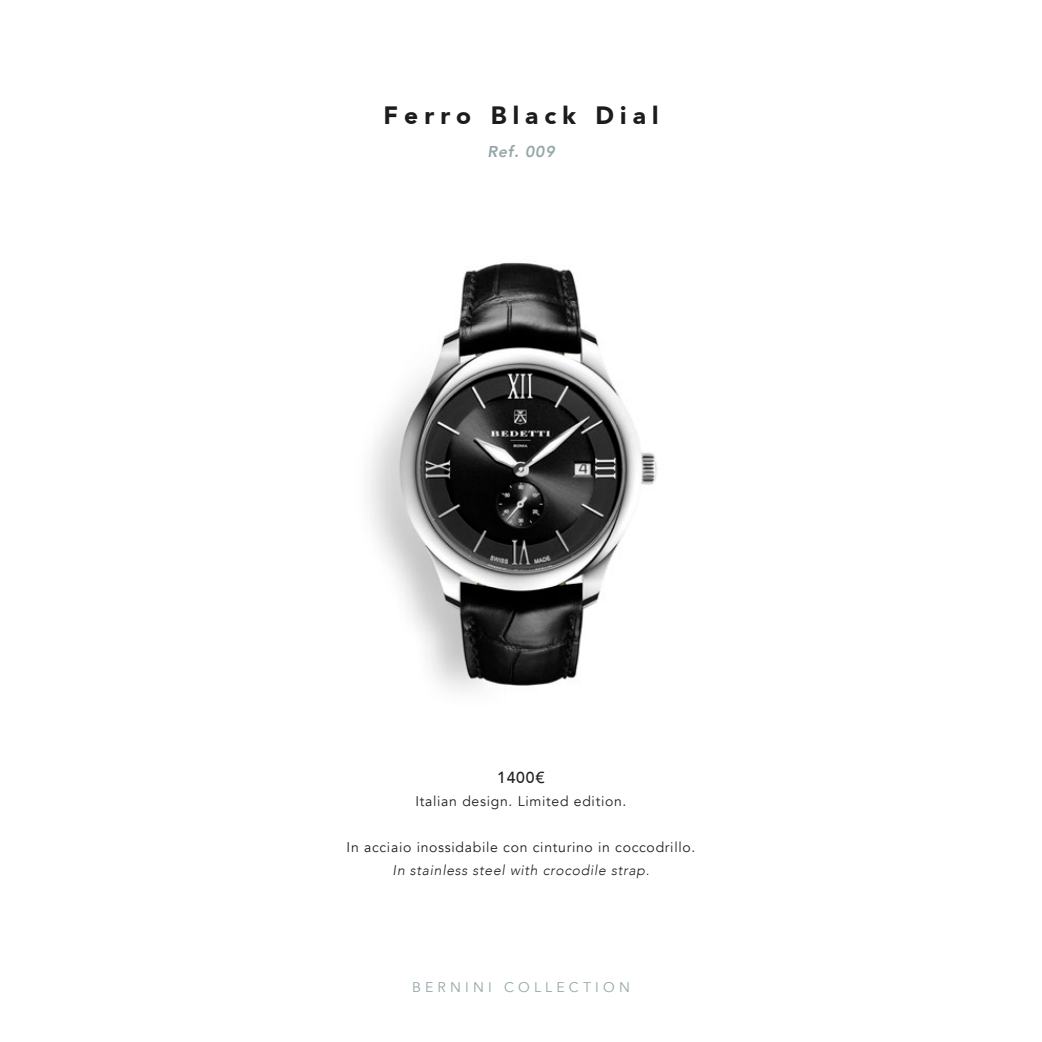
<style>
.page{position:relative;width:1042px;height:1042px;background:#fff}
.page>*{position:absolute;margin:0;border:0;box-sizing:border-box;transform-origin:0 0}
.t1{font:900 24.5px "Avenir";letter-spacing:.25em;color:#1c1c1c}
.t2{font:italic 800 15.75px "Avenir";letter-spacing:.05em;color:#96a7a8}
.t3{font:500 15.75px "Avenir";color:#231f20}
.t4{font:14px "Avenir";letter-spacing:.05em;color:#231f20}
.t5{font:italic 300 14px "Avenir";letter-spacing:.05em;color:#231f20}
.t6{font:14px "Avenir";letter-spacing:.3em;color:#96a7a8}
.s1{font-family:"Avenir Next LT Pro"}
</style>
<div class="page">
<img style="left:370px;top:262px;width:287px;height:429px">
<h1 class="t1" style="left:384px;top:100px;width:276px">Ferro Black Dial</h1>
<p class="t2" style="left:487px;top:142px;width:69px">Ref. 009</p>
<p class="t3" style="left:497px;top:768px;width:49px">1400<span class="s1">€</span></p>
<p class="t4" style="left:415px;top:792px;width:212px">Italian design. Limited edition.</p>
<p class="t4" style="left:347px;top:839px;width:350px">In acciaio inossidabile con cinturino in coccodrillo.</p>
<p class="t5" style="left:393px;top:862px;width:258px">In stainless steel with crocodile strap.</p>
<p class="t6" style="left:412px;top:979px;width:219px">BERNINI COLLECTION</p>
</div>
